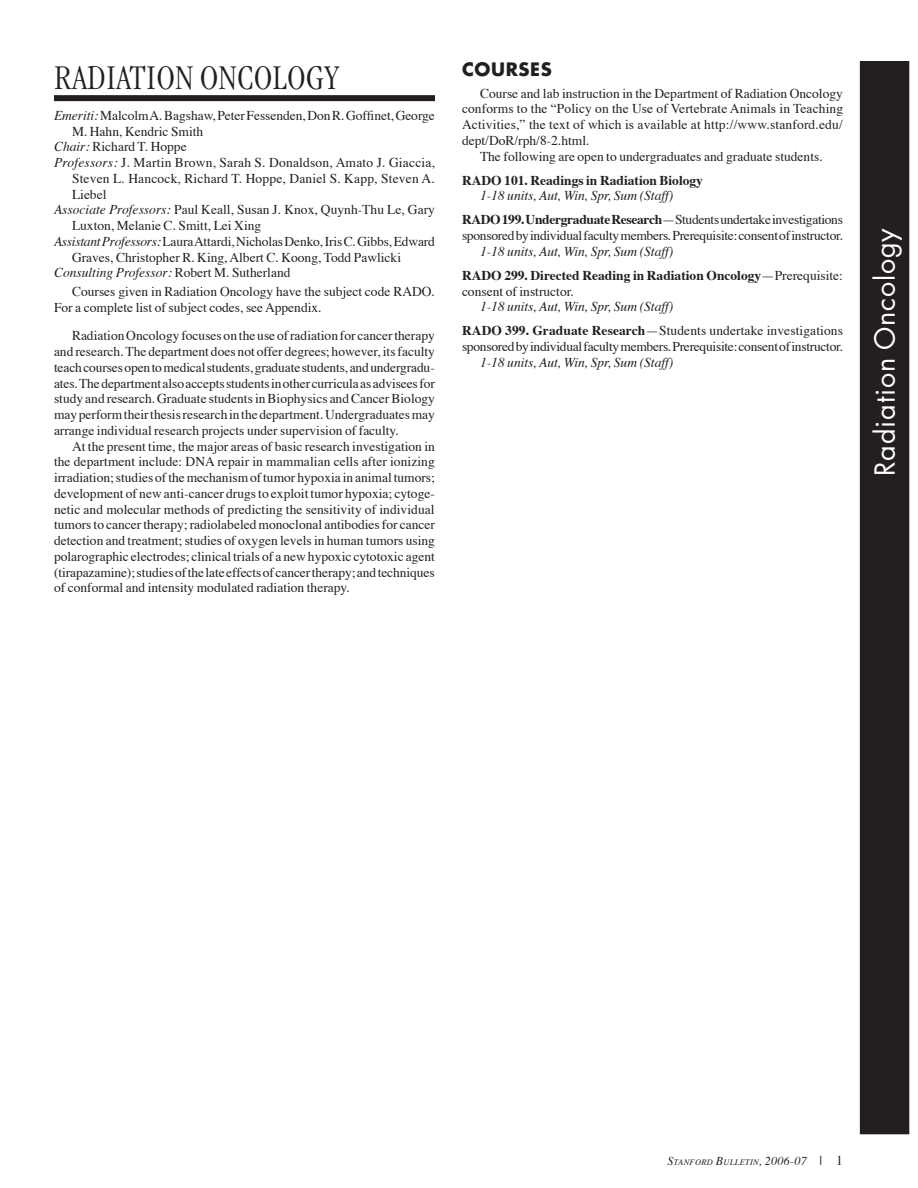
<style>
.page{position:relative;width:918px;height:1188px;background:#fff}
.page>*{position:absolute;margin:0;border:0;box-sizing:border-box;transform-origin:0 0}
.B_L30{font:300 condensed 36px "Garamond";letter-spacing:.02em;color:#231f20}
.Header-3_4{font:27px "Futura";letter-spacing:.03em;color:#fff}
.C_L18{font:700 18px "Futura";letter-spacing:.035em;color:#231f20}
.m{font:13.5px/15.8px "Times";color:#231f20;text-align:justify}
.m_L17_5{font:13.5px/15.8px "Times";color:#231f20;text-align:justify}
.h_I{font:13.5px/15.8px "Times";color:#231f20}
.fl_b_L13_5{font:13.5px/15.8px "Times";letter-spacing:-.02em;color:#231f20}
.m_I{font:italic 13.5px "Times";color:#231f20}
.fl_b_L13_5-2{font:700 13.5px/15.8px "Times";color:#231f20}
.m_L11_5{font:13.5px/15.8px "Times";color:#231f20}
.h_I-2{font:italic 13.5px "Times";color:#231f20}
.z-footer{font:italic 8.4px "Times";letter-spacing:.035em;color:#231f20}
.s1{font-style:italic}
.s2{font-style:normal}
.s3{font-weight:700}
.s4{font-weight:400}
.s5{font-size:12px}
.s6{font-style:normal;font-size:13.5px}
</style>
<div class="page">
<div style="left:860px;top:62px;width:49px;height:1072px;background:#231f20"></div>
<div style="left:54px;top:95px;width:381px;height:6px;background:#231f20"></div>
<p class="B_L30" style="left:54px;top:58px;width:286px">RADIATION ONCOLOGY</p>
<p class="h_I" style="left:72px;top:106px;width:364px;text-indent:-18px"><span class="s1">Emeriti:</span> Malcolm A. Bagshaw, Peter Fessenden, Don R. Goffinet, George<br>M. Hahn, Kendric Smith</p>
<p class="h_I" style="left:54px;top:138px;width:134px"><span class="s1">Chair:</span> Richard T. Hoppe</p>
<p class="h_I" style="left:72px;top:154px;width:365px;text-align:justify;text-indent:-18px"><span class="s1">Professors:</span> J. Martin Brown, Sarah S. Donaldson, Amato J. Giaccia, Steven L. Hancock, Richard T. Hoppe, Daniel S. Kapp, Steven A.<br>Liebel</p>
<p class="h_I" style="left:72px;top:201px;width:365px;text-indent:-18px"><span class="s1">Associate Professors:</span> Paul Keall, Susan J. Knox, Quynh-Thu Le, Gary<br>Luxton, Melanie C. Smitt, Lei Xing</p>
<p class="h_I" style="left:72px;top:232px;width:365px;text-indent:-18px"><span class="s1">Assistant Professors:</span> Laura Attardi, Nicholas Denko, Iris C. Gibbs, Edward<br>Graves, Christopher R. King, Albert C. Koong, Todd Pawlicki</p>
<p class="h_I-2" style="left:54px;top:261px;width:238px">Consulting Professor: <span class="s2">Robert M. Sutherland</span></p>
<p class="m_L11_5" style="left:54px;top:283px;width:382px;text-indent:18px">Courses given in Radiation Oncology have the subject code RADO.<br>For a complete list of subject codes, see Appendix.</p>
<p class="m_L17_5" style="left:54px;top:327px;width:383px;text-indent:18px">Radiation Oncology focuses on the use of radiation for cancer therapy and research. The department does not offer degrees; however, its faculty teach courses open to medical students, graduate students, and undergradu&shy;ates. The department also accepts students in other curricula as advisees for study and research. Graduate students in Biophysics and Cancer Biology may perform their thesis research in the department. Undergraduates may arrange individual research projects under supervision of faculty.</p>
<p class="m" style="left:54px;top:437px;width:383px;text-indent:18px">At the present time, the major areas of basic research investigation in the department include: DNA repair in mammalian cells after ionizing irradiation; studies of the mechanism of tumor hypoxia in animal tumors; development of new anti-cancer drugs to exploit tumor hypoxia; cytoge&shy;netic and molecular methods of predicting the sensitivity of individual tumors to cancer therapy; radiolabeled monoclonal antibodies for cancer detection and treatment; studies of oxygen levels in human tumors using polarographic electrodes; clinical trials of a new hypoxic cytotoxic agent (tirapazamine); studies of the late effects of cancer therapy; and techniques of conformal and intensity modulated radiation therapy.</p>
<p class="C_L18" style="left:462px;top:57px;width:91px">COURSES</p>
<p class="m" style="left:462px;top:84px;width:383px;text-indent:18px">Course and lab instruction in the Department of Radiation Oncology conforms to the “Policy on the Use of Vertebrate Animals in Teaching Activities,” the text of which is available at http://www.stanford.edu/ dept/DoR/rph/8-2.html.</p>
<p class="m" style="left:480px;top:147px;width:344px">The following are open to undergraduates and graduate students.</p>
<p class="fl_b_L13_5-2" style="left:462px;top:171px;width:243px">RADO 101. Readings in Radiation Biology</p>
<p class="m_I" style="left:480px;top:184px;width:195px">1-18 units, Aut, Win, Spr, Sum (Staff)</p>
<p class="fl_b_L13_5" style="left:462px;top:211px;width:383px"><span class="s3">RADO 199. Undergraduate Research</span>—Students undertake investigations sponsored by individual faculty members. Prerequisite: consent of instructor.</p>
<p class="m_I" style="left:480px;top:239px;width:195px">1-18 units, Aut, Win, Spr, Sum (Staff)</p>
<p class="fl_b_L13_5-2" style="left:462px;top:266px;width:383px">RADO 299. Directed Reading in Radiation Oncology<span class="s4">—Prerequisite: consent of instructor.</span></p>
<p class="m_I" style="left:480px;top:295px;width:195px">1-18 units, Aut, Win, Spr, Sum (Staff)</p>
<p class="fl_b_L13_5" style="left:462px;top:322px;width:383px"><span class="s3">RADO 399. Graduate Research</span>—Students undertake investigations sponsored by individual faculty members. Prerequisite: consent of instructor.</p>
<p class="m_I" style="left:480px;top:350px;width:195px">1-18 units, Aut, Win, Spr, Sum (Staff)</p>
<p class="Header-3_4" style="left:868px;top:476px;width:249px;rotate:-90deg">Radiation Oncology</p>
<p class="z-footer" style="left:668px;top:1155px;width:156px"><span class="s5">S</span>tanford <span class="s5">B</span>ulletin<span class="s5">, 2006-07</span> <span class="s6">|</span></p>
</div>
